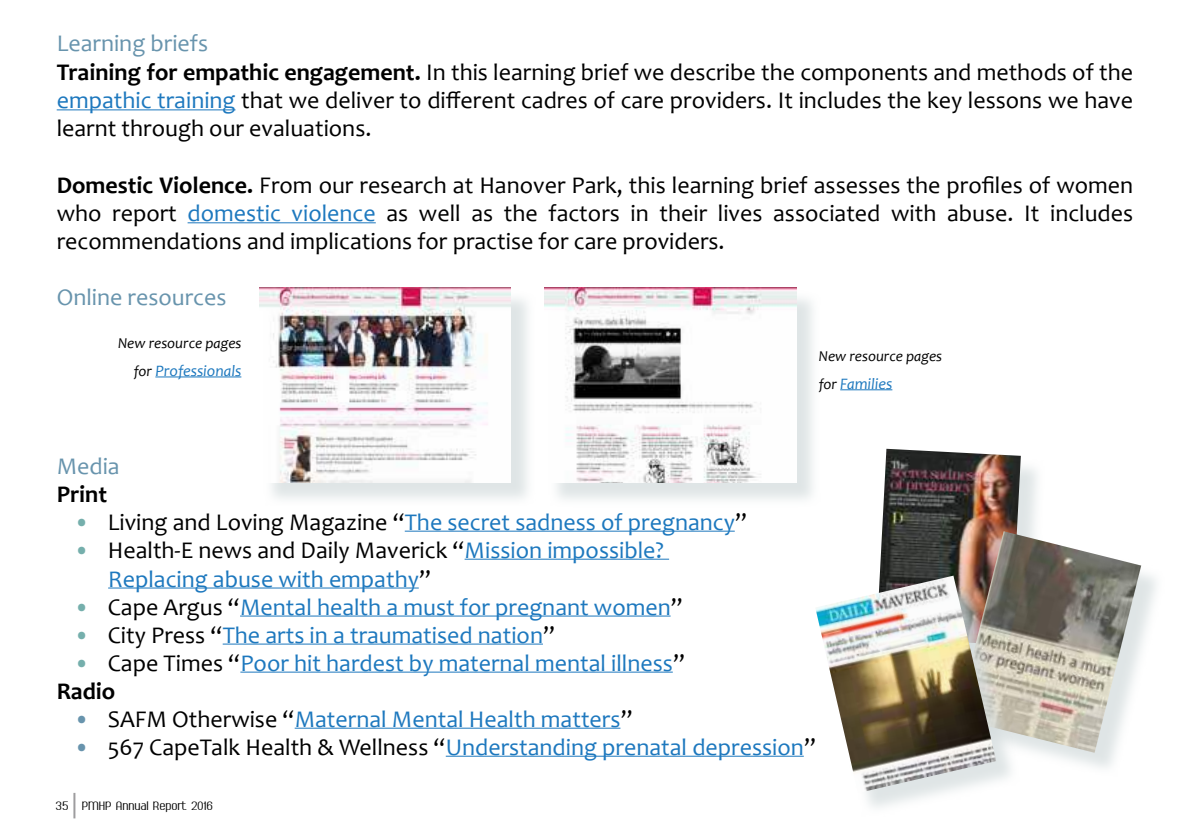
<style>
.page{position:relative;width:1191px;height:840px;background:#fff}
.page>*{position:absolute;margin:0;border:0;box-sizing:border-box;transform-origin:0 0}
.t1{font:24px/28.2px "Candara";color:#000}
.t2{font:24px/28.8px "Candara";color:#1d78be}
.t3{font:24px "Candara";color:#6894ad}
.t4{font:700 24px "Candara";color:#000}
.t5{font:italic 16px "Candara";color:#1d78be}
.t6{font:italic 15px "Candara";color:#000}
.t7{font:14px "Ambrosia Demo";color:#000}
.s1{color:#6894ad}
.s2{font-weight:700}
.s3{color:#1d78be}
.s4{font-size:15px;color:#000}
.s5{color:#75afac}
.s6{color:#000}
.s7{font-weight:700;color:#000}
</style>
<div class="page">
<hr style="left:57px;top:109px;width:178px;height:1px;background:#1d78be">
<hr style="left:188px;top:222px;width:188px;height:1px;background:#1d78be">
<hr style="left:405px;top:530px;width:329px;height:1px;background:#1d78be">
<hr style="left:464px;top:558px;width:205px;height:1px;background:#1d78be">
<hr style="left:108px;top:587px;width:311px;height:1px;background:#1d78be">
<hr style="left:240px;top:615px;width:430px;height:1px;background:#1d78be">
<hr style="left:223px;top:643px;width:320px;height:1px;background:#1d78be">
<hr style="left:240px;top:671px;width:433px;height:1px;background:#1d78be">
<hr style="left:295px;top:727px;width:325px;height:1px;background:#1d78be">
<hr style="left:446px;top:755px;width:357px;height:1px;background:#1d78be">
<hr style="left:73px;top:792px;width:2px;height:26px;background:#9e9d9f">
<div style="left:880px;top:452px;width:165px;height:217px;background:#d5ddde;opacity:.75"></div>
<img style="left:879px;top:448px;width:141px;height:127px">
<div style="left:960px;top:534px;width:205px;height:242px;background:#d5ddde;opacity:.75"></div>
<img style="left:957px;top:531px;width:184px;height:221px">
<div style="left:819px;top:579px;width:201px;height:237px;background:#d5ddde;opacity:.75"></div>
<img style="left:816px;top:575px;width:180px;height:217px">
<hr style="left:155px;top:376px;width:86px;height:1px;background:#1d78be">
<div style="left:263px;top:290px;width:273px;height:217px;background:#d5ddde;opacity:.75"></div>
<img style="left:260px;top:287px;width:251px;height:195px">
<hr style="left:840px;top:389px;width:52px;height:1px;background:#1d78be">
<div style="left:548px;top:290px;width:273px;height:217px;background:#d5ddde;opacity:.75"></div>
<img style="left:545px;top:287px;width:251px;height:195px">
<p class="t1" style="left:57px;top:29px;width:1078px"><span class="s1">Learning briefs<br></span><span class="s2">Training for empathic engagement.</span> In this learning brief we describe the components and methods of the <span class="s3">empathic training</span> that we deliver to different cadres of care providers. It includes the key lessons we have learnt through our evaluations.</p>
<p class="t1" style="left:57px;top:171px;width:1078px;text-align:justify"><span class="s2">Domestic Violence.</span> From our research at Hanover Park, this learning brief assesses the profiles of women who report <span class="s3">domestic violence</span> as well as the factors in their lives associated with abuse. It includes recommendations and implications for practise for care providers.</p>
<p class="t3" style="left:57px;top:282px;width:171px">Online resources</p>
<p class="t6" style="left:118px;top:333px;width:125px">New resource pages</p>
<p class="t5" style="left:134px;top:360px;width:109px"><span class="s4">for</span> Professionals</p>
<p class="t6" style="left:819px;top:346px;width:125px">New resource pages</p>
<p class="t5" style="left:819px;top:373px;width:75px"><span class="s4">for</span> Families</p>
<p class="t3" style="left:57px;top:450px;width:65px">Media</p>
<p class="t4" style="left:57px;top:478px;width:52px">Print</p>
<p class="t2" style="left:74px;top:507px;width:674px"><span class="s5">•</span> <span class="s6">Living and Loving Magazine “</span>The secret sadness of pregnancy<span class="s6">”</span></p>
<p class="t2" style="left:108px;top:535px;width:557px;text-indent:-34px"><span class="s5">•</span> <span class="s6">Health-E news and Daily Maverick “</span>Mission impossible?<br>Replacing abuse with empathy<span class="s6">”</span></p>
<p class="t2" style="left:74px;top:591px;width:610px"><span class="s5">•</span> <span class="s6">Cape Argus “</span>Mental health a must for pregnant women<span class="s6">”</span></p>
<p class="t2" style="left:74px;top:619px;width:483px"><span class="s5">•</span> <span class="s6">City Press “</span>The arts in a traumatised nation<span class="s6">”</span></p>
<p class="t2" style="left:57px;top:648px;width:629px;line-height:28px;text-indent:17px"><span class="s5">•</span> <span class="s6">Cape Times “</span>Poor hit hardest by maternal mental illness<span class="s6">”<br></span><span class="s7">Radio</span></p>
<p class="t2" style="left:74px;top:703px;width:560px"><span class="s1">•</span> <span class="s6">SAFM Otherwise “</span>Maternal Mental Health matters<span class="s6">”</span></p>
<p class="t2" style="left:74px;top:731px;width:743px"><span class="s1">•</span> <span class="s6">567 CapeTalk Health &amp; Wellness “</span>Understanding prenatal depression<span class="s6">”</span></p>
<p class="t7" style="left:56px;top:800px;width:159px">35 PMHP Annual Report 2016</p>
</div>
